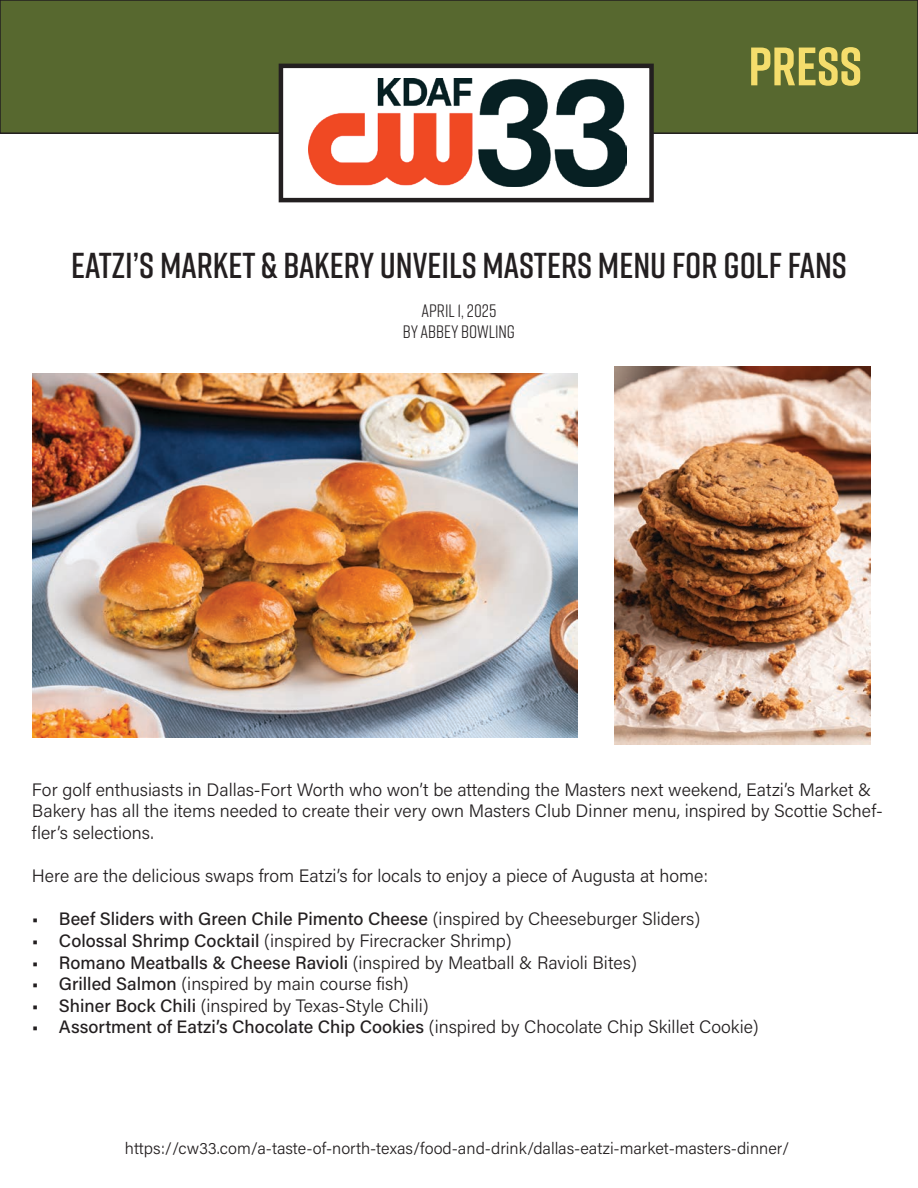
<style>
.page{position:relative;width:918px;height:1188px;background:#fff}
.page>*{position:absolute;margin:0;border:0;box-sizing:border-box;transform-origin:0 0}
.t1{font:700 54px "Rift";color:#f5dd6c}
.t2{font:600 36px "Rift";color:#231f20}
.t3{font:300 18px/21.6px "Acumin Pro";color:#231f20}
.t4{font:500 18px "Acumin Pro";color:#231f20}
.t5{font:18px/21.6px "Rift";color:#231f20;text-align:center}
.t6{font:300 16.5px "Acumin Pro";color:#231f20}
.s1{font-weight:300}
.s2{font-weight:500}
</style>
<div class="page">
<img style="left:32px;top:374px;width:545px;height:363px">
<div style="left:0;top:0;width:918px;height:133px;background:#57682f"></div>
<div style="left:0;top:0;width:918px;height:134px;border:2px solid #231f20"></div>
<div style="left:279px;top:64px;width:375px;height:138px;background:#fff;border:4px solid #231f20"></div>
<img style="left:309px;top:79px;width:318px;height:108px">
<img style="left:615px;top:366px;width:255px;height:378px">
<h1 class="t1" style="left:748px;top:28px;width:115px">PRESS</h1>
<h2 class="t2" style="left:71px;top:240px;width:777px">EATZI’S MARKET &amp; BAKERY UNVEILS MASTERS MENU FOR GOLF FANS</h2>
<p class="t5" style="left:403px;top:299px;width:114px">APRIL 1, 2025<br>BY ABBEY BOWLING</p>
<p class="t3" style="left:32px;top:778px;width:852px">For golf enthusiasts in Dallas-Fort Worth who won’t be attending the Masters next weekend, Eatzi’s Market &amp;<br>Bakery has all the items needed to create their very own Masters Club Dinner menu, inspired by Scottie Schef&shy;fler’s selections.</p>
<p class="t3" style="left:32px;top:864px;width:678px">Here are the delicious swaps from Eatzi’s for locals to enjoy a piece of Augusta at home:</p>
<p class="t4" style="left:32px;top:907px;width:670px">• Beef Sliders with Green Chile Pimento Cheese <span class="s1">(inspired by Cheeseburger Sliders)</span></p>
<p class="t3" style="left:32px;top:929px;width:481px"><span class="s2">• Colossal Shrimp Cocktail</span> (inspired by Firecracker Shrimp)</p>
<p class="t3" style="left:32px;top:951px;width:606px"><span class="s2">• Romano Meatballs &amp; Cheese Ravioli</span> (inspired by Meatball &amp; Ravioli Bites)</p>
<p class="t3" style="left:32px;top:972px;width:378px"><span class="s2">• Grilled Salmon</span> (inspired by main course fish)</p>
<p class="t3" style="left:32px;top:994px;width:398px"><span class="s2">• Shiner Bock Chili</span> (inspired by Texas-Style Chili)</p>
<p class="t4" style="left:32px;top:1015px;width:728px">• Assortment of Eatzi’s Chocolate Chip Cookies <span class="s1">(inspired by Chocolate Chip Skillet Cookie)</span></p>
<p class="t6" style="left:125px;top:1137px;width:666px">https://cw33.com/a-taste-of-north-texas/food-and-drink/dallas-eatzi-market-masters-dinner/</p>
</div>
